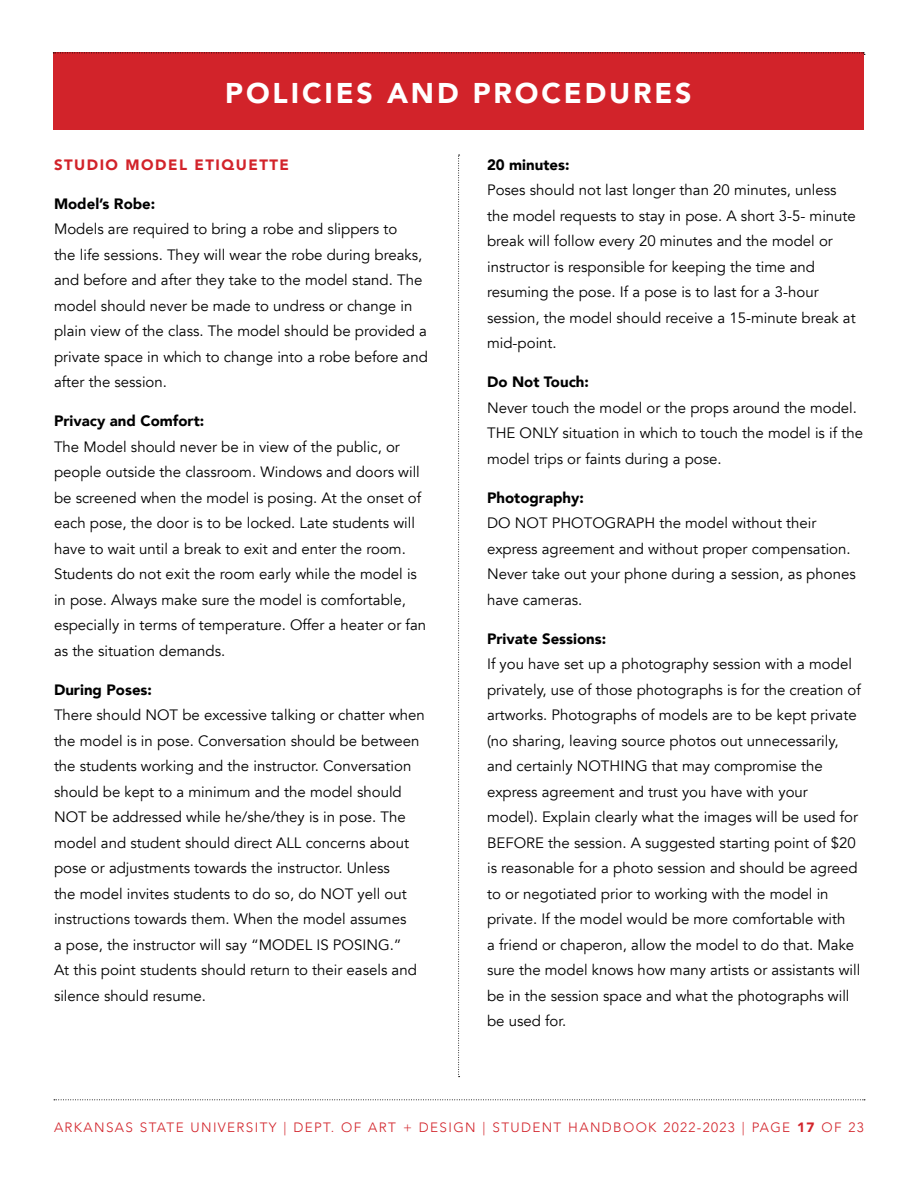
<style>
.page{position:relative;width:918px;height:1188px;background:#fff}
.page>*{position:absolute;margin:0;border:0;box-sizing:border-box;transform-origin:0 0}
.t1{font:900 28.5px "Avenir";letter-spacing:.1em;color:#fff}
.t2{font:15px/25.5px "Avenir";color:#000}
.t3{font:900 15px "Avenir";color:#000}
.t4{font:900 15px "Avenir";letter-spacing:.1em;color:#d2232a}
.t5{font:300 13.5px "Avenir";letter-spacing:.1em;color:#d2232a}
.s1{font-weight:900}
</style>
<div class="page">
<svg style="left:54px;top:1099px;width:811px;height:1px"></svg>
<svg style="left:458px;top:155px;width:2px;height:922px"></svg>
<div style="left:53px;top:52px;width:810px;height:78px;background:#d2232a"></div>
<svg style="left:53px;top:52px;width:812px;height:3px"></svg>
<h1 class="t1" style="left:225px;top:68px;width:468px">POLICIES AND PROCEDURES</h1>
<p class="t4" style="left:54px;top:152px;width:237px">STUDIO MODEL ETIQUETTE</p>
<p class="t3" style="left:54px;top:191px;width:103px">Model’s Robe:</p>
<p class="t2" style="left:54px;top:217px;width:375px">Models are required to bring a robe and slippers to<br>the life sessions. They will wear the robe during breaks, and before and after they take to the model stand. The model should never be made to undress or change in plain view of the class. The model should be provided a private space in which to change into a robe before and after the session.</p>
<p class="t3" style="left:54px;top:408px;width:152px">Privacy and Comfort:</p>
<p class="t2" style="left:54px;top:434px;width:374px">The Model should never be in view of the public, or people outside the classroom. Windows and doors will be screened when the model is posing. At the onset of each pose, the door is to be locked. Late students will have to wait until a break to exit and enter the room.<br>Students do not exit the room early while the model is in pose. Always make sure the model is comfortable, especially in terms of temperature. Offer a heater or fan as the situation demands.</p>
<p class="t3" style="left:54px;top:677px;width:100px">During Poses:</p>
<p class="t2" style="left:54px;top:703px;width:372px">There should NOT be excessive talking or chatter when the model is in pose. Conversation should be between the students working and the instructor. Conversation should be kept to a minimum and the model should NOT be addressed while he/she/they is in pose. The model and student should direct ALL concerns about pose or adjustments towards the instructor. Unless<br>the model invites students to do so, do NOT yell out instructions towards them. When the model assumes<br>a pose, the instructor will say “MODEL IS POSING.”<br>At this point students should return to their easels and silence should resume.</p>
<p class="t3" style="left:487px;top:152px;width:84px">20 minutes:</p>
<p class="t2" style="left:487px;top:178px;width:370px">Poses should not last longer than 20 minutes, unless the model requests to stay in pose. A short 3-5- minute break will follow every 20 minutes and the model or instructor is responsible for keeping the time and resuming the pose. If a pose is to last for a 3-hour session, the model should receive a 15-minute break at mid-point.</p>
<p class="t3" style="left:487px;top:369px;width:103px">Do Not Touch:</p>
<p class="t2" style="left:487px;top:395px;width:378px">Never touch the model or the props around the model.<br>THE ONLY situation in which to touch the model is if the model trips or faints during a pose.</p>
<p class="t3" style="left:487px;top:485px;width:98px">Photography:</p>
<p class="t2" style="left:487px;top:511px;width:370px">DO NOT PHOTOGRAPH the model without their express agreement and without proper compensation.<br>Never take out your phone during a session, as phones have cameras.</p>
<p class="t3" style="left:487px;top:626px;width:121px">Private Sessions:</p>
<p class="t2" style="left:487px;top:652px;width:375px">If you have set up a photography session with a model privately, use of those photographs is for the creation of artworks. Photographs of models are to be kept private (no sharing, leaving source photos out unnecessarily, and certainly NOTHING that may compromise the express agreement and trust you have with your model). Explain clearly what the images will be used for BEFORE the session. A suggested starting point of $20 is reasonable for a photo session and should be agreed to or negotiated prior to working with the model in private. If the model would be more comfortable with<br>a friend or chaperon, allow the model to do that. Make sure the model knows how many artists or assistants will be in the session space and what the photographs will be used for.</p>
<p class="t5" style="left:54px;top:1120px;width:811px">ARKANSAS STATE UNIVERSITY | DEPT. OF ART + DESIGN | STUDENT HANDBOOK 2022-2023 | PAGE <span class="s1">17</span> OF 23</p>
</div>
